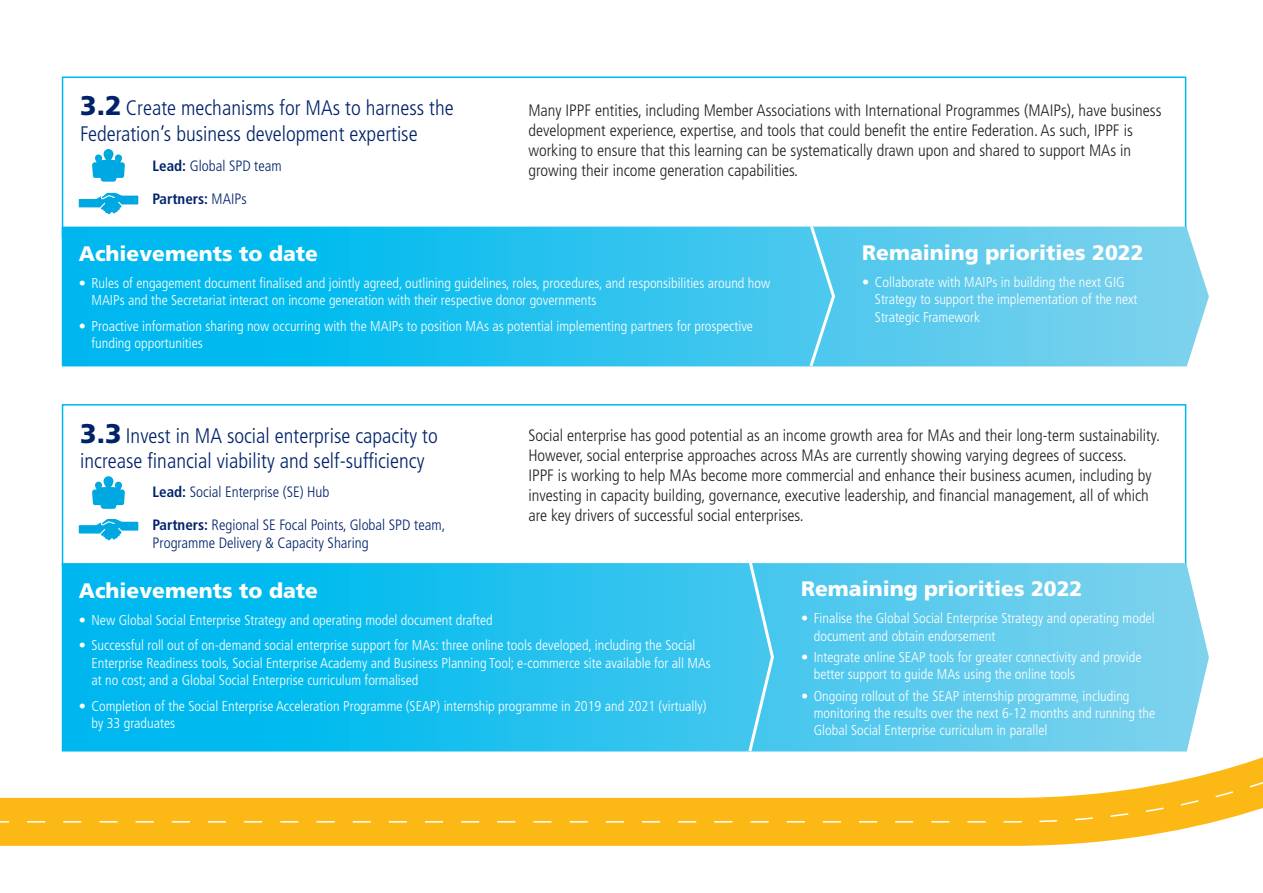
<style>
.page{position:relative;width:1263px;height:893px;background:#fff}
.page>*{position:absolute;margin:0;border:0;box-sizing:border-box;transform-origin:0 0}
.t1{font:300 condensed 21px/25.2px "Frutiger LT Std";color:#00226b}
.Bullets{font:900 21px "Frutiger LT Std";color:#fff}
.t2{font:300 condensed 16.5px/19.8px "Frutiger LT Std";color:#231f20}
.t3{font:300 condensed 15px "Frutiger LT Std";color:#00226b}
.t4{font:700 condensed 15px "Frutiger LT Std";color:#00226b}
.t5{font:300 condensed 14.25px/17.2px "Frutiger LT Std";color:#fff}
.s1{font-weight:900;font-stretch:normal;font-size:27px}
.s2{font-weight:700}
.s3{font-weight:300}
</style>
<div class="page">
<div style="left:62px;top:77px;width:1124px;height:162px;border:2px solid #00b6ef"></div>
<div style="left:62px;top:404px;width:1124px;height:162px;border:2px solid #00b6ef"></div>
<svg style="left:92px;top:149px;width:33px;height:33px"></svg>
<svg style="left:79px;top:193px;width:59px;height:21px"></svg>
<svg style="left:92px;top:477px;width:33px;height:32px"></svg>
<svg style="left:79px;top:519px;width:59px;height:21px"></svg>
<svg style="left:62px;top:227px;width:1147px;height:139px;background:#34c3ee"></svg>
<svg style="left:807px;top:226px;width:30px;height:141px;background:#61cdef"></svg>
<svg style="left:62px;top:563px;width:1147px;height:130px;background:#35c3ee"></svg>
<svg style="left:746px;top:563px;width:29px;height:130px;background:#58ccef"></svg>
<svg style="left:0;top:693px;width:1210px;height:153px;background:#7ec3ab"></svg>
<svg style="left:0;top:740px;width:1263px;height:83px"></svg>
<p class="t1" style="left:80px;top:96px;width:375px"><span class="s1">3.2</span> Create mechanisms for MAs to harness the<br>Federation’s business development expertise</p>
<p class="t3" style="left:153px;top:157px;width:131px"><span class="s2">Lead:</span> Global SPD team</p>
<p class="t4" style="left:153px;top:189px;width:96px">Partners: <span class="s3">MAIPs</span></p>
<p class="t2" style="left:528px;top:101px;width:635px">Many IPPF entities, including Member Associations with International Programmes (MAIPs), have business development experience, expertise, and tools that could benefit the entire Federation. As such, IPPF is working to ensure that this learning can be systematically drawn upon and shared to support MAs in growing their income generation capabilities.</p>
<p class="Bullets" style="left:79px;top:241px;width:241px">Achievements to date</p>
<p class="t5" style="left:92px;top:275px;width:680px;text-indent:-13px">• Rules of engagement document finalised and jointly agreed, outlining guidelines, roles, procedures, and responsibilities around how<br>MAIPs and the Secretariat interact on income generation with their respective donor governments</p>
<p class="t5" style="left:92px;top:318px;width:663px;text-indent:-13px">• Proactive information sharing now occurring with the MAIPs to position MAs as potential implementing partners for prospective funding opportunities</p>
<p class="Bullets" style="left:862px;top:240px;width:283px">Remaining priorities 2022</p>
<p class="t5" style="left:875px;top:274px;width:264px;text-indent:-13px">• Collaborate with MAIPs in building the next GIG<br>Strategy to support the implementation of the next<br>Strategic Framework</p>
<p class="t1" style="left:80px;top:423px;width:359px"><span class="s1">3.3</span> Invest in MA social enterprise capacity to increase financial viability and self-sufficiency</p>
<p class="t3" style="left:153px;top:483px;width:178px"><span class="s2">Lead:</span> Social Enterprise (SE) Hub</p>
<p class="t3" style="left:153px;top:516px;width:294px"><span class="s2">Partners:</span> Regional SE Focal Points, Global SPD team,</p>
<p class="t3" style="left:153px;top:534px;width:218px">Programme Delivery &amp; Capacity Sharing</p>
<p class="t2" style="left:528px;top:426px;width:633px">Social enterprise has good potential as an income growth area for MAs and their long-term sustainability.<br>However, social enterprise approaches across MAs are currently showing varying degrees of success.<br>IPPF is working to help MAs become more commercial and enhance their business acumen, including by investing in capacity building, governance, executive leadership, and financial management, all of which are key drivers of successful social enterprises.</p>
<p class="Bullets" style="left:79px;top:578px;width:241px">Achievements to date</p>
<p class="t5" style="left:79px;top:611px;width:415px">• New Global Social Enterprise Strategy and operating model document drafted</p>
<p class="t5" style="left:92px;top:637px;width:621px;text-indent:-13px">• Successful roll out of on-demand social enterprise support for MAs: three online tools developed, including the Social<br>Enterprise Readiness tools, Social Enterprise Academy and Business Planning Tool; e-commerce site available for all MAs at no cost; and a Global Social Enterprise curriculum formalised</p>
<p class="t5" style="left:92px;top:697px;width:616px;text-indent:-13px">• Completion of the Social Enterprise Acceleration Programme (SEAP) internship programme in 2019 and 2021 (virtually) by 33 graduates</p>
<p class="Bullets" style="left:801px;top:576px;width:283px">Remaining priorities 2022</p>
<p class="t5" style="left:814px;top:610px;width:342px;text-indent:-13px">• Finalise the Global Social Enterprise Strategy and operating model document and obtain endorsement</p>
<p class="t5" style="left:814px;top:649px;width:329px;text-indent:-13px">• Integrate online SEAP tools for greater connectivity and provide better support to guide MAs using the online tools</p>
<p class="t5" style="left:814px;top:688px;width:343px;text-indent:-13px">• Ongoing rollout of the SEAP internship programme, including monitoring the results over the next 6-12 months and running the<br>Global Social Enterprise curriculum in parallel</p>
</div>
